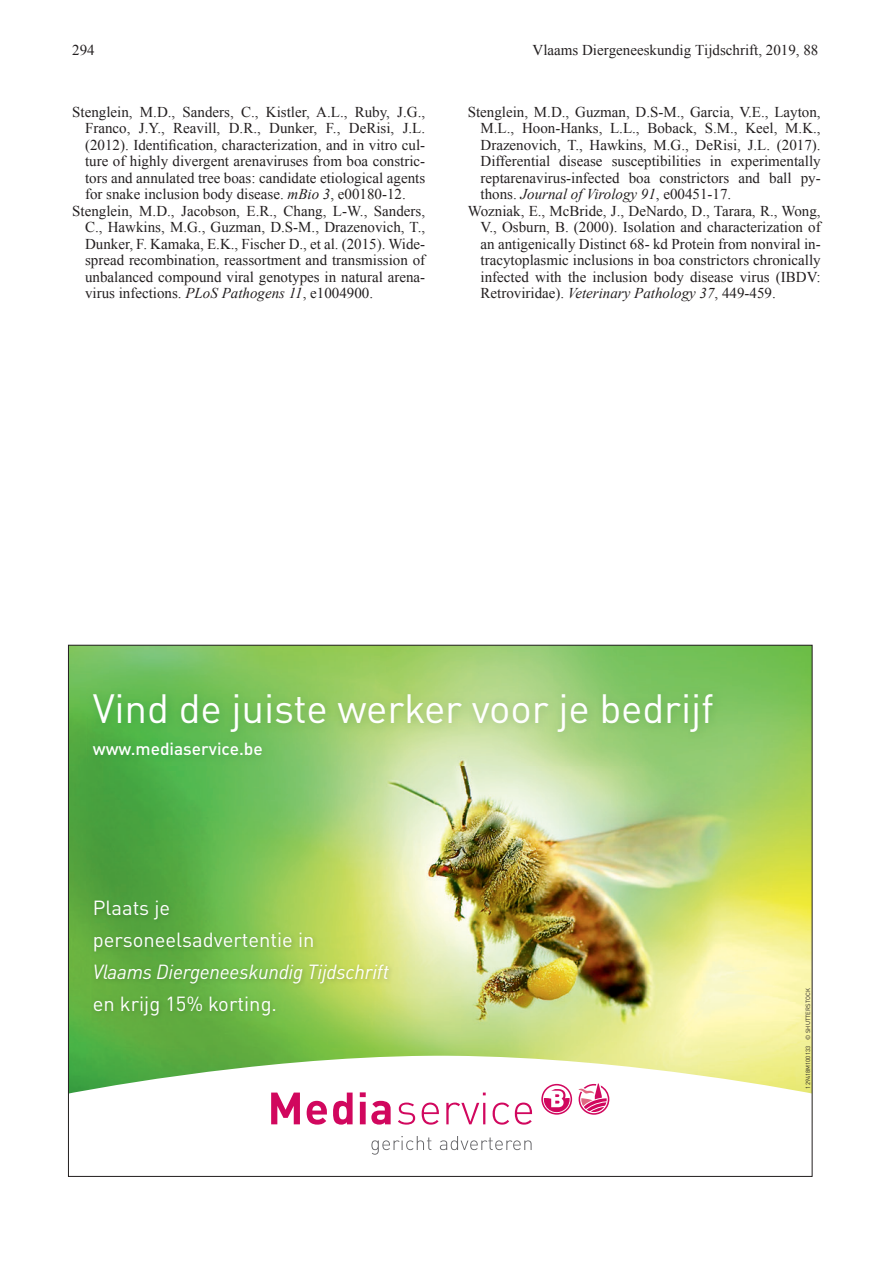
<style>
.page{position:relative;width:893px;height:1263px;background:#fff}
.page>*{position:absolute;margin:0;border:0;box-sizing:border-box;transform-origin:0 0}
.t1{font:40.35px "DINOT";letter-spacing:-.005em;color:#fff}
.t2{font:20.25px/31.8px "DINOT";color:#fff}
.t3{font:500 17.25px "DINOT";color:#fff}
.t4{font:15px/16.5px "Times New Roman";color:#231f20;text-align:justify}
.t5{font:6px "DINOT";color:#231f20}
.s1{font-style:italic}
</style>
<div class="page">
<img style="left:70px;top:647px;width:740px;height:409px">
<img style="left:86px;top:687px;width:636px;height:78px">
<svg style="left:70px;top:1056px;width:740px;height:95px"></svg>
<img style="left:91px;top:897px;width:303px;height:123px">
<svg style="left:271px;top:1092px;width:29px;height:32px"></svg>
<svg style="left:307px;top:1101px;width:20px;height:23px"></svg>
<svg style="left:333px;top:1092px;width:20px;height:32px"></svg>
<svg style="left:360px;top:1092px;width:31px;height:32px"></svg>
<svg style="left:398px;top:1102px;width:17px;height:22px"></svg>
<svg style="left:422px;top:1102px;width:17px;height:22px"></svg>
<svg style="left:446px;top:1102px;width:33px;height:22px"></svg>
<hr style="left:483px;top:1103px;width:2px;height:21px;background:#d1075e">
<svg style="left:493px;top:1102px;width:16px;height:22px"></svg>
<svg style="left:515px;top:1102px;width:17px;height:22px"></svg>
<svg style="left:371px;top:1136px;width:60px;height:19px"></svg>
<svg style="left:440px;top:1136px;width:92px;height:14px"></svg>
<svg style="left:541px;top:1084px;width:31px;height:31px"></svg>
<svg style="left:578px;top:1083px;width:31px;height:32px"></svg>
<p class="t4" style="left:72px;top:42px;width:24px">294</p>
<p class="t4" style="left:533px;top:42px;width:287px">Vlaams Diergeneeskundig Tijdschrift, 2019, 88</p>
<p class="t4" style="left:85px;top:103px;width:342px;text-indent:-13px">Stenglein, M.D., Sanders, C., Kistler, A.L., Ruby, J.G., Franco, J.Y., Reavill, D.R., Dunker, F., DeRisi, J.L. (2012). Identification, characterization, and in vitro cul&shy;ture of highly divergent arenaviruses from boa constric&shy;tors and annulated tree boas: candidate etiological agents for snake inclusion body disease. <span class="s1">mBio 3</span>, e00180-12.</p>
<p class="t4" style="left:85px;top:202px;width:342px;text-indent:-13px">Stenglein, M.D., Jacobson, E.R., Chang, L-W., Sanders, C., Hawkins, M.G., Guzman, D.S-M., Drazenovich, T., Dunker, F. Kamaka, E.K., Fischer D., et al. (2015). Wide&shy;spread recombination, reassortment and transmission of unbalanced compound viral genotypes in natural arena&shy;virus infections. <span class="s1">PLoS Pathogens 11</span>, e1004900.</p>
<p class="t4" style="left:480px;top:103px;width:342px;text-indent:-13px">Stenglein, M.D., Guzman, D.S-M., Garcia, V.E., Layton, M.L., Hoon-Hanks, L.L., Boback, S.M., Keel, M.K., Drazenovich, T., Hawkins, M.G., DeRisi, J.L. (2017).<br>Differential disease susceptibilities in experimentally reptarenavirus-infected boa constrictors and ball py&shy;thons. <span class="s1">Journal of Virology 91</span>, e00451-17.</p>
<p class="t4" style="left:480px;top:202px;width:342px;text-indent:-13px">Wozniak, E., McBride, J., DeNardo, D., Tarara, R., Wong, V., Osburn, B. (2000). Isolation and characterization of an antigenically Distinct 68- kd Protein from nonviral in&shy;tracytoplasmic inclusions in boa constrictors chronically infected with the inclusion body disease virus (IBDV:<br>Retroviridae). <span class="s1">Veterinary Pathology 37</span>, 449-459.</p>
<p class="t1" style="left:93px;top:683px;width:622px">Vind de juiste werker voor je bedrijf</p>
<p class="t3" style="left:93px;top:737px;width:171px">www.mediaservice.be</p>
<p class="t2" style="left:93px;top:892px;width:298px">Plaats je<br>personeels advertentie in<br><span class="s1">Vlaams Diergeneeskundig Tijdschrift </span>en krijg 15% korting.</p>
<p class="t5" style="left:804px;top:1088px;width:102px;rotate:-90deg">129418M100133 © SHUTTERSTOCK</p>
</div>
